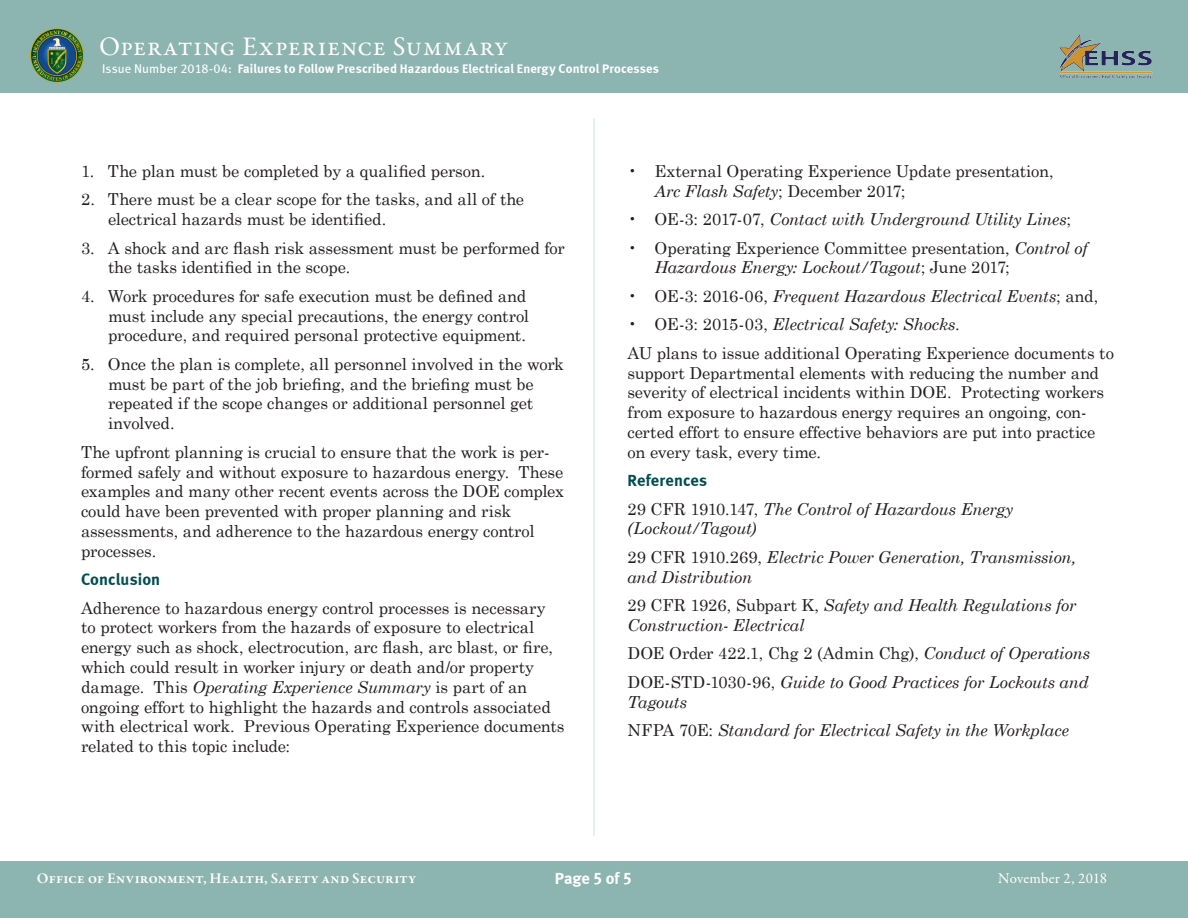
<style>
.page{position:relative;width:1188px;height:918px;background:#fff}
.page>*{position:absolute;margin:0;border:0;box-sizing:border-box;transform-origin:0 0}
.t1{font:27px "Garamond Premr Pro";letter-spacing:.02em;color:#fff}
.Regular_Text_Left_Ju{font:16.5px/19.8px "Century Schoolbook";letter-spacing:-.005em;color:#231f20}
.Regular_Text_Bullets{font:16.5px/19.8px "Century Schoolbook";letter-spacing:-.01em;color:#231f20}
.Regular_Text_Left_Ju-2{font:italic 16.5px/19.8px "Century Schoolbook";letter-spacing:-.015em;color:#231f20}
.Regular_Text_Bullets-2{font:italic 16.5px "Century Schoolbook";letter-spacing:-.015em;color:#231f20}
.Heading{font:16.5px "Meta Bold LF";letter-spacing:.005em;color:#004e50}
.t2{font:16.5px "Meta Bold LF";letter-spacing:-.01em;color:#fff}
.t3{font:600 15px "Garamond Premr Pro";letter-spacing:.015em;color:#fff}
.t4{font:15px "Garamond Premr Pro";letter-spacing:.01em;color:#fff}
.Header_subheadline{font:12.75px "Meta Bold LF";letter-spacing:.01em;color:#fff}
.s1{font-family:"Meta Book LF"}
.s2{font-style:italic}
.s3{font-style:normal}
</style>
<div class="page">
<div style="left:0;top:0;width:1188px;height:92px;background:#8cb4b0"></div>
<div style="left:0;top:861px;width:1188px;height:57px;background:#8cb4b0"></div>
<img style="left:30px;top:28px;width:54px;height:54px">
<img style="left:1059px;top:34px;width:93px;height:45px">
<hr style="left:593px;top:119px;width:2px;height:716px;background:#dfeae9">
<h1 class="t1" style="left:99px;top:31px;width:411px">Operating Experience Summary</h1>
<p class="Header_subheadline" style="left:102px;top:61px;width:559px"><span class="s1">Issue Number 2018-04:</span> Failures to Follow Prescribed Hazardous Electrical Energy Control Processes</p>
<p class="Regular_Text_Bullets" style="left:81px;top:160px;width:406px">1. The plan must be completed by a qualified person.</p>
<p class="Regular_Text_Bullets" style="left:108px;top:188px;width:418px;text-indent:-27px">2. There must be a clear scope for the tasks, and all of the electrical hazards must be identified.</p>
<p class="Regular_Text_Bullets" style="left:108px;top:236px;width:458px;text-indent:-27px">3. A shock and arc flash risk assessment must be performed for the tasks identified in the scope.</p>
<p class="Regular_Text_Bullets" style="left:108px;top:285px;width:423px;text-indent:-27px">4. Work procedures for safe execution must be defined and must include any special precautions, the energy control procedure, and required personal protective equipment.</p>
<p class="Regular_Text_Bullets" style="left:108px;top:353px;width:458px;text-indent:-27px">5. Once the plan is complete, all personnel involved in the work must be part of the job briefing, and the briefing must be repeated if the scope changes or additional personnel get involved.</p>
<p class="Regular_Text_Left_Ju" style="left:81px;top:440px;width:484px">The upfront planning is crucial to ensure that the work is per&shy;formed safely and without exposure to hazardous energy. These examples and many other recent events across the DOE complex could have been prevented with proper planning and risk assessments, and adherence to the hazardous energy control processes.</p>
<p class="Heading" style="left:81px;top:570px;width:81px">Conclusion</p>
<p class="Regular_Text_Left_Ju" style="left:81px;top:596px;width:485px">Adherence to hazardous energy control processes is necessary to protect workers from the hazards of exposure to electrical energy such as shock, electrocution, arc flash, arc blast, or fire, which could result in worker injury or death and/or property damage. This <span class="s2">Operating Experience Summary</span> is part of an ongoing effort to highlight the hazards and controls associated with electrical work. Previous Operating Experience documents related to this topic include:</p>
<p class="Regular_Text_Bullets" style="left:654px;top:160px;width:401px;text-indent:-27px">• External Operating Experience Update presentation,<br><span class="s2">Arc Flash Safety</span>; December 2017;</p>
<p class="Regular_Text_Bullets-2" style="left:627px;top:207px;width:445px"><span class="s3">• OE-3: 2017-07,</span> Contact with Underground Utility Lines<span class="s3">;</span></p>
<p class="Regular_Text_Bullets" style="left:654px;top:236px;width:435px;text-indent:-27px">• Operating Experience Committee presentation, <span class="s2">Control of<br>Hazardous Energy: Lockout/Tagout</span>; June 2017;</p>
<p class="Regular_Text_Bullets-2" style="left:627px;top:283px;width:472px"><span class="s3">• OE-3: 2016-06,</span> Frequent Hazardous Electrical Events<span class="s3">; and,</span></p>
<p class="Regular_Text_Bullets-2" style="left:627px;top:312px;width:334px"><span class="s3">• OE-3: 2015-03,</span> Electrical Safety: Shocks<span class="s3">.</span></p>
<p class="Regular_Text_Left_Ju" style="left:627px;top:341px;width:488px">AU plans to issue additional Operating Experience documents to support Departmental elements with reducing the number and severity of electrical incidents within DOE. Protecting workers from exposure to hazardous energy requires an ongoing, con&shy;certed effort to ensure effective behaviors are put into practice on every task, every time.</p>
<p class="Heading" style="left:627px;top:471px;width:81px">References</p>
<p class="Regular_Text_Left_Ju-2" style="left:627px;top:498px;width:388px"><span class="s3">29 CFR 1910.147,</span> The Control of Hazardous Energy (Lockout/Tagout)</p>
<p class="Regular_Text_Left_Ju-2" style="left:627px;top:546px;width:450px"><span class="s3">29 CFR 1910.269,</span> Electric Power Generation, Transmission, and Distribution</p>
<p class="Regular_Text_Left_Ju-2" style="left:627px;top:595px;width:450px"><span class="s3">29 CFR 1926, Subpart K,</span> Safety and Health Regulations for<br>Construction- Electrical</p>
<p class="Regular_Text_Left_Ju" style="left:627px;top:642px;width:464px">DOE Order 422.1, Chg 2 (Admin Chg), <span class="s2">Conduct of Operations</span></p>
<p class="Regular_Text_Left_Ju-2" style="left:627px;top:671px;width:463px"><span class="s3">DOE-STD-1030-96,</span> Guide to Good Practices for Lockouts and<br>Tagouts</p>
<p class="Regular_Text_Left_Ju-2" style="left:627px;top:719px;width:443px"><span class="s3">NFPA 70E:</span> Standard for Electrical Safety in the Workplace</p>
<p class="t2" style="left:555px;top:868px;width:79px">Page 5 of 5</p>
<p class="t3" style="left:37px;top:869px;width:381px">Office of Environment, Health, Safety and Security</p>
<p class="t4" style="left:998px;top:869px;width:110px">November 2, 2018</p>
</div>
